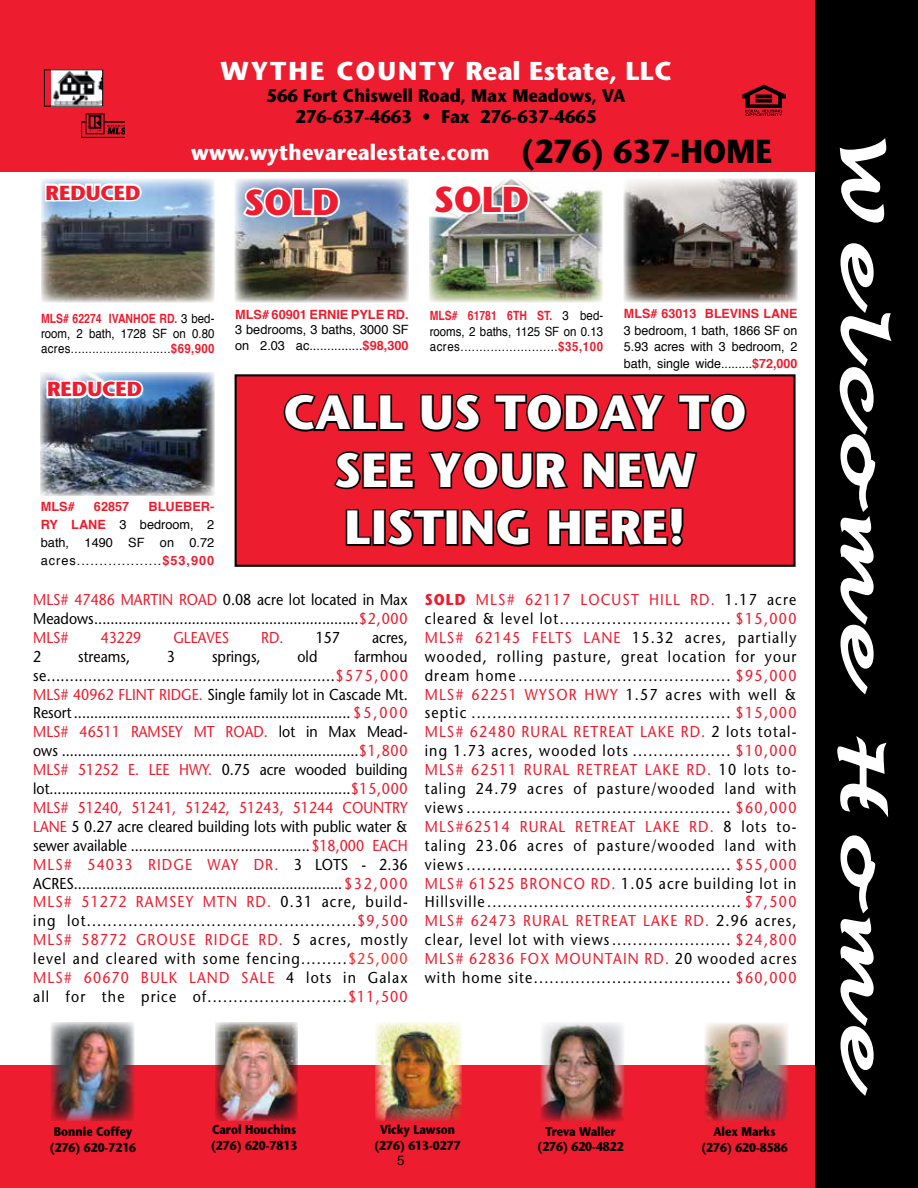
<style>
.page{position:relative;width:918px;height:1188px;background:#fff}
.page>*{position:absolute;margin:0;border:0;box-sizing:border-box;transform-origin:0 0}
.t1{font:italic 53.1px "Lucida Handwriting";color:#fff;scale:1.67 1}
.t2{font:700 48px/57.4px "Stone Sans";color:#fff;text-align:center}
.t3{font:700 36px "Stone Sans";color:#ed1c2e}
.t4{font:700 25.8px "Stone Sans";color:#fff}
.t5{font:700 22.2px "Stone Sans";letter-spacing:.01em;color:#fff;scale:.9 1}
.t6{font:700 20.25px "Stone Sans";color:#ed1c2e}
.t7{font:700 18.45px/21.1px "Stone Sans";color:#000;text-align:center;scale:.9 1}
.t8{font:15.75px/18.9px "Stone Sans";letter-spacing:.08em;color:#000;text-align:justify;scale:.9 1}
.t9{font:15.75px "Stone Sans";color:#ed1c2e;scale:.9 1}
.t10{font:15.75px "Stone Sans";color:#000;scale:.9 1}
.t11{font:13.5px "Helvetica";color:#000}
.t12{font:700 12.9px/15.5px "Stone Sans";color:#000;text-align:center;scale:.85 1}
.t13{font:12.75px/18px "Helvetica";color:#000;text-align:justify}
.t14{font:12.75px/15.3px "Helvetica";color:#000;text-align:justify;scale:.9 1}
.t15{font:700 12.75px "Helvetica";color:#ed1c2e}
.s1{font-size:33.15px;color:#000}
.s2{font-weight:700;color:#ed1c2e}
.s3{color:#ed1c2e}
.s4{color:#000}
.s5{color:#ee352e}
</style>
<div class="page">
<img style="left:235px;top:179px;width:173px;height:124px">
<img style="left:429px;top:179px;width:174px;height:124px">
<img style="left:41px;top:179px;width:174px;height:124px">
<div style="left:235px;top:374px;width:561px;height:193px;background:#ed1c2e;border:2px solid #000"></div>
<svg style="left:283px;top:393px;width:122px;height:39px"></svg>
<svg style="left:420px;top:393px;width:61px;height:39px"></svg>
<svg style="left:494px;top:393px;width:172px;height:39px"></svg>
<svg style="left:678px;top:393px;width:69px;height:39px"></svg>
<svg style="left:334px;top:451px;width:81px;height:39px"></svg>
<svg style="left:428px;top:451px;width:141px;height:39px"></svg>
<svg style="left:582px;top:451px;width:116px;height:38px"></svg>
<svg style="left:345px;top:509px;width:28px;height:38px"></svg>
<div style="left:372px;top:509px;width:14px;height:37px;border:3px solid #000"></div>
<svg style="left:385px;top:508px;width:62px;height:39px"></svg>
<div style="left:445px;top:509px;width:14px;height:37px;border:3px solid #000"></div>
<svg style="left:461px;top:508px;width:69px;height:39px"></svg>
<svg style="left:547px;top:507px;width:137px;height:40px"></svg>
<svg style="left:43px;top:181px;width:101px;height:23px"></svg>
<svg style="left:241px;top:186px;width:101px;height:33px"></svg>
<svg style="left:430px;top:183px;width:102px;height:33px"></svg>
<img style="left:40px;top:372px;width:174px;height:124px">
<svg style="left:45px;top:378px;width:100px;height:23px"></svg>
<img style="left:624px;top:179px;width:173px;height:124px">
<div style="left:0;top:0;width:815px;height:171px;background:#ed1c2e"></div>
<div style="left:0;top:1066px;width:815px;height:122px;background:#ed1c2e"></div>
<img style="left:81px;top:113px;width:43px;height:24px">
<img style="left:743px;top:84px;width:42px;height:32px">
<img style="left:52px;top:71px;width:49px;height:33px">
<div style="left:44px;top:69px;width:59px;height:37px;border:1px solid #000"></div>
<div style="left:815px;top:0;width:103px;height:1188px;background:#000"></div>
<svg style="left:839px;top:138px;width:48px;height:85px"></svg>
<svg style="left:839px;top:243px;width:53px;height:452px"></svg>
<svg style="left:837px;top:736px;width:52px;height:360px"></svg>
<img style="left:51px;top:1022px;width:83px;height:99px">
<img style="left:215px;top:1022px;width:83px;height:99px">
<img style="left:541px;top:1022px;width:83px;height:99px">
<img style="left:375px;top:1022px;width:87px;height:99px">
<img style="left:705px;top:1023px;width:83px;height:98px">
<h3 class="t4" style="left:221px;top:55px;width:453px">WYTHE COUNTY Real Estate, LLC</h3>
<p class="t7" style="left:267px;top:84px;width:400px">566 Fort Chiswell Road, Max Meadows, VA<br>276-637-4663 • Fax 276-637-4665</p>
<h3 class="t5" style="left:191px;top:138px;width:647px">www.wythevarealestate.com <span class="s1">(276) 637-HOME</span></h3>
<h1 class="t1" style="left:894px;top:133px;width:576px;rotate:90deg">W elcome H ome</h1>
<p class="t6" style="left:46px;top:180px;width:97px">REDUCED</p>
<h3 class="t3" style="left:244px;top:180px;width:97px">SOLD</h3>
<h3 class="t3" style="left:434px;top:177px;width:97px">SOLD</h3>
<p class="t15" style="left:624px;top:303px;width:175px">MLS# 63013 BLEVINS LANE</p>
<p class="t13" style="left:624px;top:322px;width:175px;line-height:16.5px">3 bedroom, 1 bath, 1866 SF on 5.93 acres with 3 bedroom, 2 bath, single wide.........<span class="s2">$72,000</span></p>
<p class="t15" style="left:235px;top:304px;width:175px">MLS# 60901 ERNIE PYLE RD.</p>
<p class="t13" style="left:235px;top:323px;width:175px;line-height:15.3px">3 bedrooms, 3 baths, 3000 SF on 2.03 ac...............<span class="s2">$98,300</span></p>
<p class="t14" style="left:430px;top:308px;width:194px"><span class="s2">MLS# 61781 6TH ST.</span> 3 bed&shy;rooms, 2 baths, 1125 SF on 0.13 acres..........................<span class="s2">$35,100</span></p>
<p class="t14" style="left:41px;top:311px;width:194px"><span class="s2">MLS# 62274 IVANHOE RD.</span> 3 bed&shy;room, 2 bath, 1728 SF on 0.80 acres............................<span class="s2">$69,900</span></p>
<p class="t6" style="left:47px;top:377px;width:97px">REDUCED</p>
<h2 class="t2" style="left:283px;top:383px;width:465px">CALL US TODAY TO<br>SEE YOUR NEW<br>LISTING HERE!</h2>
<p class="t15" style="left:41px;top:497px;width:36px">MLS#</p>
<p class="t15" style="left:94px;top:497px;width:37px">62857</p>
<p class="t13" style="left:41px;top:498px;width:175px;text-indent:108px"><span class="s2">BLUEBER-RY LANE</span> 3 bedroom, 2 bath, 1490 SF on 0.72 acres...................<span class="s2">$53,900</span></p>
<p class="t8" style="left:33px;top:590px;width:418px"><span class="s3">MLS# 47486 MARTIN ROAD</span> 0.08 acre lot located in Max Meadows.................................................................<span class="s3">$2,000<br>MLS#</span></p>
<p class="t8" style="left:425px;top:590px;width:415px"><span class="s2">SOLD</span> <span class="s3">MLS# 62117 LOCUST HILL RD.</span> 1.17 acre cleared &amp; level lot................................. <span class="s3">$15,000<br>MLS# 62145 FELTS LANE</span> 15.32 acres, partially wooded, rolling pasture, great location for your dream home ......................................... <span class="s3">$95,000<br>MLS# 62251 WYSOR HWY</span> 1.57 acres with well &amp; septic .................................................. <span class="s3">$15,000<br>MLS# 62480 RURAL RETREAT LAKE RD.</span> 2 lots total&shy;ing 1.73 acres, wooded lots ................... <span class="s3">$10,000<br>MLS# 62511 RURAL RETREAT LAKE RD.</span> 10 lots to&shy;taling 24.79 acres of pasture/wooded land with views ................................................... <span class="s3">$60,000<br>MLS#62514 RURAL RETREAT LAKE RD.</span> 8 lots to&shy;taling 23.06 acres of pasture/wooded land with views ................................................... <span class="s3">$55,000<br>MLS# 61525 BRONCO RD.</span> 1.05 acre building lot in Hillsville................................................. <span class="s3">$7,500<br>MLS# 62473 RURAL RETREAT LAKE RD.</span> 2.96 acres, clear, level lot with views....................... <span class="s3">$24,800<br>MLS# 62836 FOX MOUNTAIN RD.</span> 20 wooded acres with home site...................................... <span class="s3">$60,000</span></p>
<p class="t9" style="left:101px;top:628px;width:47px">43229</p>
<p class="t9" style="left:173px;top:628px;width:64px">GLEAVES</p>
<p class="t9" style="left:261px;top:628px;width:89px">RD. <span class="s4">157</span></p>
<p class="t8" style="left:372px;top:628px;width:41px">acres,</p>
<p class="t8" style="left:33px;top:647px;width:418px;text-indent:321px">farmhou se...............................................................<span class="s3">$575,000<br>MLS# 40962 FLINT RIDGE.</span> Single family lot in Cascade Mt.<br>Resort.................................................................... <span class="s3">$5,000<br>MLS# 46511 RAMSEY MT ROAD.</span> lot in Max Mead&shy;ows .........................................................................<span class="s3">$1,800<br>MLS# 51252 E. LEE HWY.</span> 0.75 acre wooded building lot..........................................................................<span class="s3">$15,000<br>MLS# 51240, 51241, 51242, 51243, 51244 COUNTRY LANE</span> 5 0.27 acre cleared building lots with public water &amp; sewer available ............................................<span class="s3">$18,000 EACH MLS# 54033 RIDGE WAY DR.</span> 3 LOTS - 2.36<br>ACRES..................................................................<span class="s3">$32,000<br>MLS# 51272 RAMSEY MTN RD.</span> 0.31 acre, build&shy;ing lot....................................................<span class="s3">$9,500<br>MLS# 58772 GROUSE RIDGE RD.</span> 5 acres, mostly level and cleared with some fencing.........<span class="s5">$25,000<br></span><span class="s3">MLS# 60670 BULK LAND SALE</span> 4 lots in Galax all for the price of...........................<span class="s3">$11,500</span></p>
<p class="t8" style="left:33px;top:647px;width:11px">2</p>
<p class="t10" style="left:78px;top:647px;width:59px">streams,</p>
<p class="t8" style="left:167px;top:647px;width:11px">3</p>
<p class="t10" style="left:212px;top:647px;width:55px">springs,</p>
<p class="t8" style="left:298px;top:647px;width:24px">old</p>
<p class="t12" style="left:50px;top:1124px;width:103px">Bonnie Coffey (276) 620-7216</p>
<p class="t12" style="left:211px;top:1122px;width:103px;text-align:left">Carol Houchins (276) 620-7813</p>
<p class="t12" style="left:538px;top:1123px;width:103px">Treva Waller (276) 620-4822</p>
<p class="t12" style="left:374px;top:1122px;width:103px">Vicky Lawson (276) 613-0277</p>
<p class="t12" style="left:701px;top:1124px;width:103px">Alex Marks (276) 620-8586</p>
<p class="t11" style="left:397px;top:1150px;width:9px">5</p>
</div>
